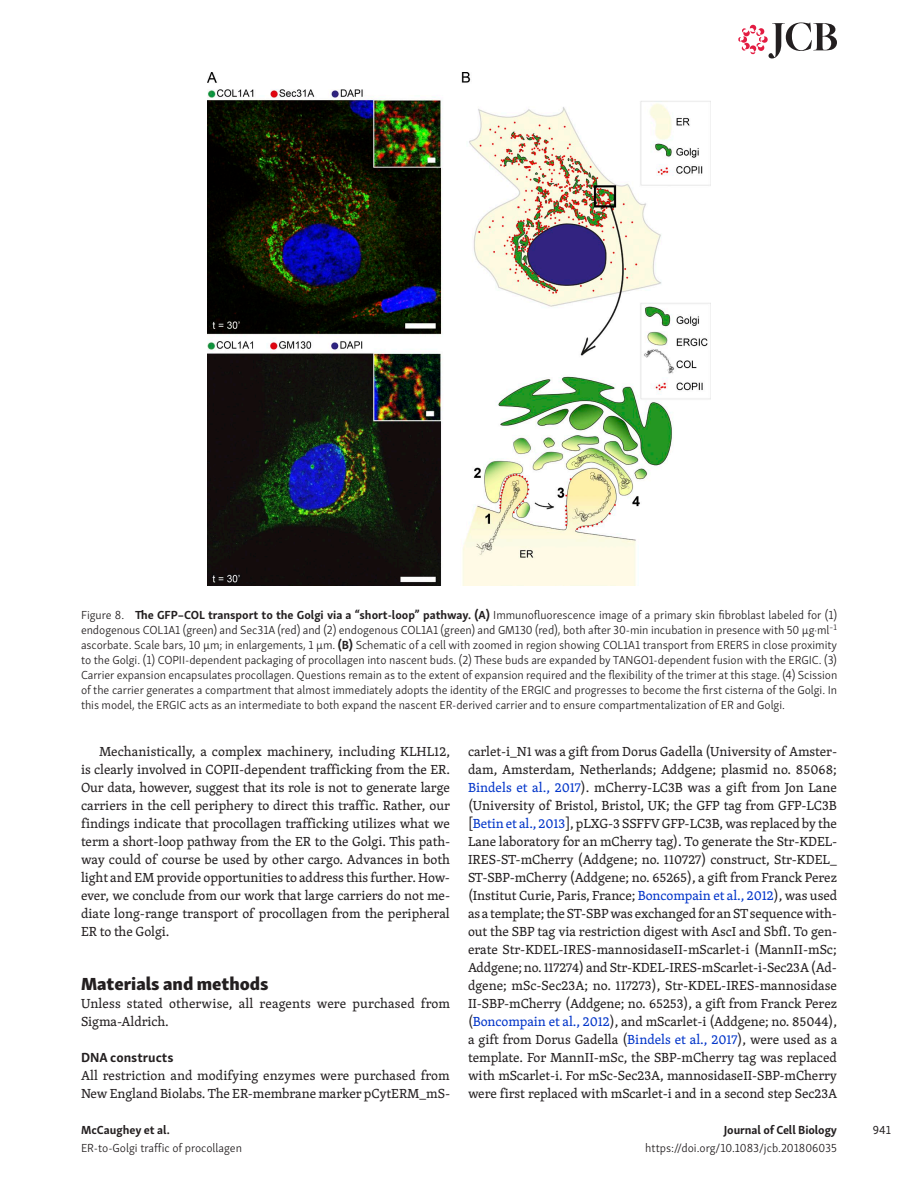
<style>
.page{position:relative;width:918px;height:1188px;background:#fff}
.page>*{position:absolute;margin:0;border:0;box-sizing:border-box;transform-origin:0 0}
.t1{font:18px "Skolar Sans PE Eb";color:#231f20}
.t2{font:13.5px/18px "Skolar PE";color:#231f20;text-align:justify}
.t3{font:700 13.5px "Skolar Sans PE";color:#231f20}
.t4{font:300 12px/15px "Skolar Sans PE";letter-spacing:-.005em;color:#231f20;text-align:justify}
.t5{font:700 12px "Skolar Sans PE";letter-spacing:-.005em;color:#231f20}
.t6{font:12px "Skolar Sans PE";color:#231f20}
.s1{font-weight:700}
.s2{color:#0034c9}
</style>
<div class="page">
<svg style="left:738px;top:23px;width:99px;height:35px"></svg>
<img style="left:207px;top:72px;width:504px;height:514px">
<p class="t4" style="left:81px;top:606px;width:758px">Figure 8. <span class="s1">The GFP–COL transport to the Golgi via a “short-loop” pathway. (A)</span> Immunofluorescence image of a primary skin fibroblast labeled for (1) endogenous COL1A1 (green) and Sec31A (red) and (2) endogenous COL1A1 (green) and GM130 (red), both after 30-min incubation in presence with 50 µg·ml<sup>−1 </sup>ascorbate. Scale bars, 10 µm; in enlargements, 1 µm. <span class="s1">(B)</span> Schematic of a cell with zoomed in region showing COL1A1 transport from ERERS in close proximity to the Golgi. (1) COPII-dependent packaging of procollagen into nascent buds. (2) These buds are expanded by TANGO1-dependent fusion with the ERGIC. (3)<br>Carrier expansion encapsulates procollagen. Questions remain as to the extent of expansion required and the flexibility of the trimer at this stage. (4) Scission of the carrier generates a compartment that almost immediately adopts the identity of the ERGIC and progresses to become the first cisterna of the Golgi. In this model, the ERGIC acts as an intermediate to both expand the nascent ER-derived carrier and to ensure compartmentalization of ER and Golgi.</p>
<p class="t2" style="left:81px;top:742px;width:371px;text-indent:18px">Mechanistically, a complex machinery, including KLHL12, is clearly involved in COPII-dependent trafficking from the ER.<br>Our data, however, suggest that its role is not to generate large carriers in the cell periphery to direct this traffic. Rather, our findings indicate that procollagen trafficking utilizes what we term a short-loop pathway from the ER to the Golgi. This path&shy;way could of course be used by other cargo. Advances in both light and EM provide opportunities to address this further. How&shy;ever, we conclude from our work that large carriers do not me&shy;diate long-range transport of procollagen from the peripheral ER to the Golgi.</p>
<h1 class="t1" style="left:81px;top:968px;width:189px">Materials and methods</h1>
<p class="t2" style="left:81px;top:994px;width:371px">Unless stated otherwise, all reagents were purchased from<br>Sigma-Aldrich.</p>
<p class="t3" style="left:81px;top:1046px;width:94px">DNA constructs</p>
<p class="t2" style="left:81px;top:1066px;width:371px">All restriction and modifying enzymes were purchased from<br>New England Biolabs. The ER-membrane marker pCytERM_mS-</p>
<p class="t5" style="left:81px;top:1120px;width:90px">McCaughey et al.</p>
<p class="t4" style="left:81px;top:1140px;width:163px">ER-to-Golgi traffic of procollagen</p>
<p class="t2" style="left:468px;top:742px;width:371px">carlet-i_N1 was a gift from Dorus Gadella (University of Amster&shy;dam, Amsterdam, Netherlands; Addgene; plasmid no. 85068; <span class="s2">Bindels et al., 2017</span>). mCherry-LC3B was a gift from Jon Lane (University of Bristol, Bristol, UK; the GFP tag from GFP-LC3B [<span class="s2">Betin et al., 2013</span>], pLXG-3 SSFFV GFP-LC3B, was replaced by the Lane laboratory for an mCherry tag). To generate the Str-KDEL-IRES-ST-mCherry (Addgene; no. 110727) construct, Str-KDEL_ ST-SBP-mCherry (Addgene; no. 65265), a gift from Franck Perez (Institut Curie, Paris, France; <span class="s2">Boncompain et al., 2012</span>), was used as a template; the ST-SBP was exchanged for an ST sequence with&shy;out the SBP tag via restriction digest with AscI and SbfI. To gen&shy;erate Str-KDEL-IRES-mannosidaseII-mScarlet-i (MannII-mSc; Addgene; no. 117274) and Str-KDEL-IRES-mScarlet-i-Sec23A (Ad&shy;dgene; mSc-Sec23A; no. 117273), Str-KDEL-IRES-mannosidase II-SBP-mCherry (Addgene; no. 65253), a gift from Franck Perez (<span class="s2">Boncompain et al., 2012</span>), and mScarlet-i (Addgene; no. 85044), a gift from Dorus Gadella (<span class="s2">Bindels et al., 2017</span>), were used as a template. For MannII-mSc, the SBP-mCherry tag was replaced with mScarlet-i. For mSc-Sec23A, mannosidaseII-SBP-mCherry were first replaced with mScarlet-i and in a second step Sec23A</p>
<p class="t5" style="left:724px;top:1120px;width:115px">Journal of Cell Biology</p>
<p class="t4" style="left:645px;top:1140px;width:193px">https://doi.org/10.1083/jcb.201806035</p>
<p class="t6" style="left:873px;top:1121px;width:20px">941</p>
</div>
